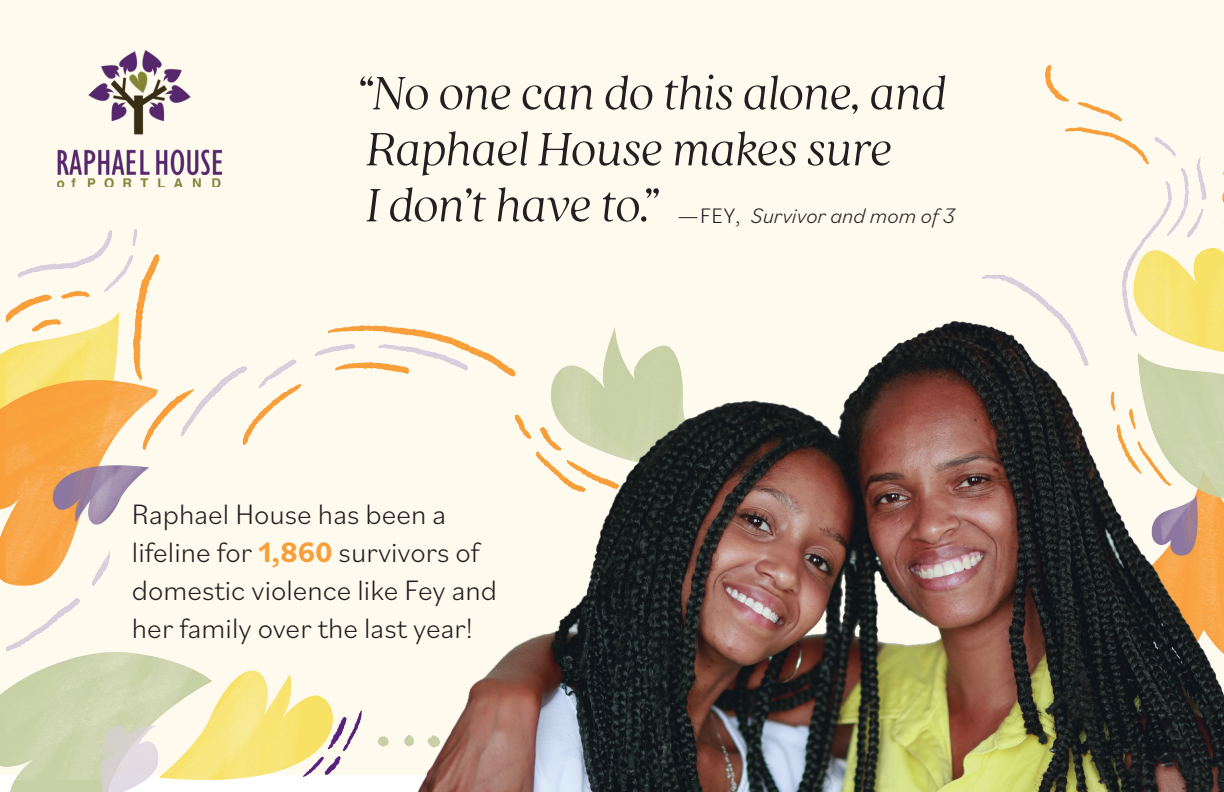
<style>
.page{position:relative;width:1224px;height:792px;background:#fff}
.page>*{position:absolute;margin:0;border:0;box-sizing:border-box;transform-origin:0 0}
.t1{font:italic 300 52px/56px "Quincy CF";letter-spacing:-.005em;color:#231f20}
.Paragraph_Style_1{font:300 29.4px/38px "Bilo";color:#231f20}
.t2{font:italic 300 22px "Bilo";color:#231f20}
.s1{font-style:normal}
.s2{font-weight:700;color:#f99f3a}
</style>
<div class="page">
<img style="left:0;top:5px;width:1224px;height:787px">
<img style="left:415px;top:315px;width:809px;height:477px">
<img style="left:58px;top:50px;width:163px;height:137px">
<p class="t1" style="left:357px;top:62px;width:591px">“No one can do this alone, and<br>Raphael House makes sure<br>I don’t have to.”</p>
<p class="t2" style="left:677px;top:200px;width:279px"><span class="s1">—FEY,</span> Survivor and mom of 3</p>
<p class="Paragraph_Style_1" style="left:132px;top:494px;width:367px">Raphael House has been a lifeline for <span class="s2">1,860</span> survivors of domestic violence like Fey and her family over the last year!</p>
</div>
